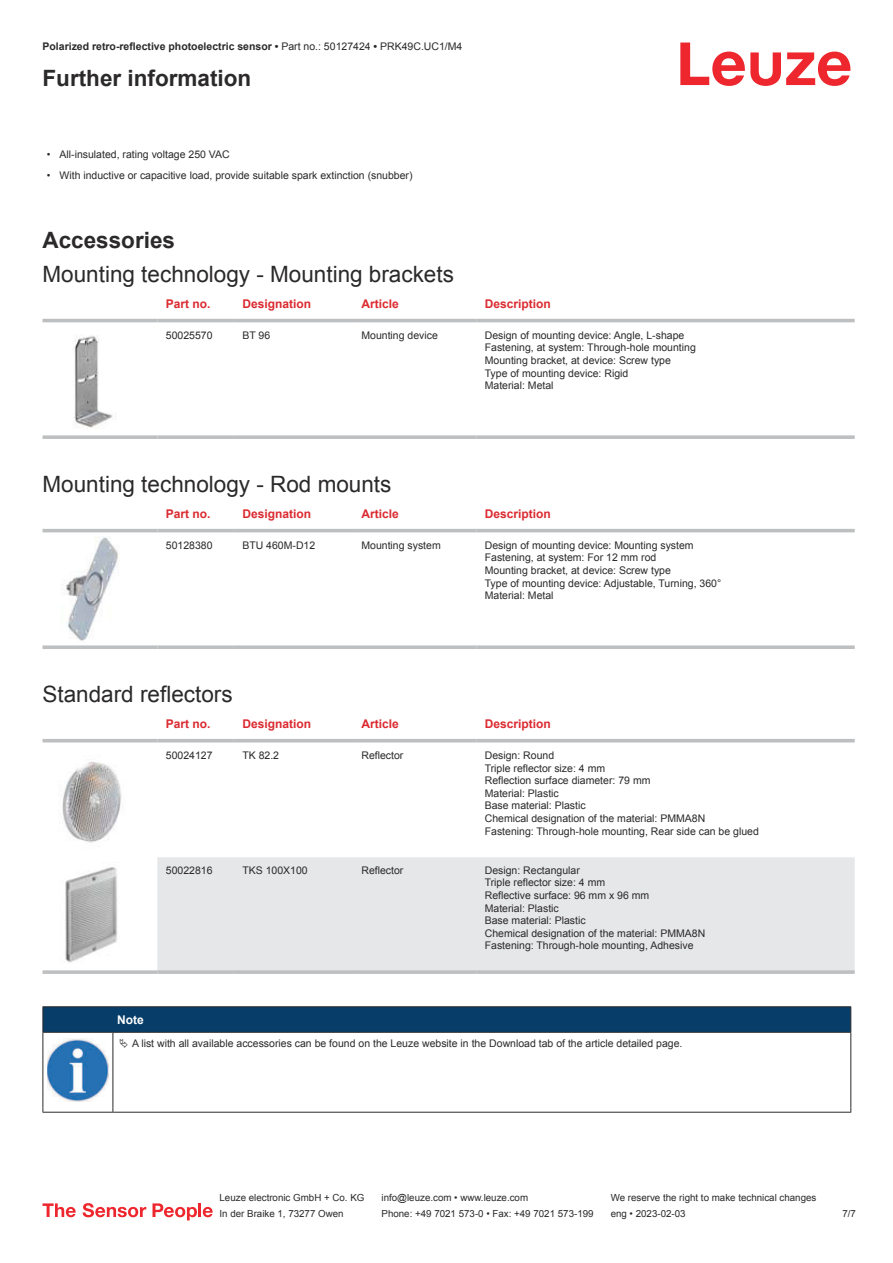
<style>
.page{position:relative;width:893px;height:1263px;background:#fff}
.page>*{position:absolute;margin:0;border:0;box-sizing:border-box;transform-origin:0 0}
.t1{font:22.5px "Arial";color:#2b292a}
.t2{font:700 22.5px "Arial";color:#2b292a}
.t3{font:700 12px "Arial";color:#db2a30}
.t4{font:700 12px "Arial";color:#fff}
.t5{font:10.5px/12.6px "Arial";color:#2b292a}
.t6{font:700 10.5px "Arial";color:#2b292a}
.t7{font:9.75px "Arial";color:#2b292a}
.s1{font-weight:400}
</style>
<div class="page">
<svg style="left:680px;top:43px;width:170px;height:43px"></svg>
<div style="left:43px;top:318px;width:812px;height:5px;background:#efefef"></div>
<hr style="left:43px;top:319px;width:114px;height:3px;background:#bdbfc1">
<hr style="left:157px;top:319px;width:77px;height:3px;background:#bdbfc1">
<hr style="left:234px;top:319px;width:119px;height:3px;background:#bdbfc1">
<hr style="left:353px;top:319px;width:123px;height:3px;background:#bdbfc1">
<hr style="left:476px;top:319px;width:379px;height:3px;background:#bdbfc1">
<svg style="left:43px;top:435px;width:114px;height:4px"></svg>
<svg style="left:157px;top:435px;width:77px;height:4px"></svg>
<svg style="left:234px;top:435px;width:119px;height:4px"></svg>
<svg style="left:353px;top:435px;width:123px;height:4px"></svg>
<svg style="left:476px;top:435px;width:379px;height:4px;background:#c3c5c7"></svg>
<img style="left:73px;top:335px;width:44px;height:93px">
<svg style="left:43px;top:528px;width:812px;height:9px"></svg>
<hr style="left:43px;top:529px;width:114px;height:3px;background:#bdbfc1">
<hr style="left:157px;top:529px;width:77px;height:3px;background:#bdbfc1">
<hr style="left:234px;top:529px;width:119px;height:3px;background:#bdbfc1">
<hr style="left:353px;top:529px;width:123px;height:3px;background:#bdbfc1">
<hr style="left:476px;top:529px;width:379px;height:3px;background:#bdbfc1">
<svg style="left:43px;top:645px;width:114px;height:4px"></svg>
<svg style="left:157px;top:645px;width:77px;height:4px"></svg>
<svg style="left:234px;top:645px;width:119px;height:4px"></svg>
<svg style="left:353px;top:645px;width:123px;height:4px"></svg>
<svg style="left:476px;top:645px;width:379px;height:4px;background:#c4c6c7"></svg>
<img style="left:65px;top:537px;width:54px;height:105px">
<div style="left:157px;top:857px;width:698px;height:113px;background:#e6e7e9"></div>
<hr style="left:43px;top:739px;width:114px;height:3px;background:#bdbfc1">
<hr style="left:157px;top:739px;width:77px;height:3px;background:#bdbfc1">
<hr style="left:234px;top:739px;width:119px;height:3px;background:#bdbfc1">
<hr style="left:353px;top:739px;width:123px;height:3px;background:#bdbfc1">
<hr style="left:476px;top:739px;width:379px;height:3px;background:#bdbfc1">
<svg style="left:43px;top:970px;width:114px;height:4px"></svg>
<hr style="left:157px;top:970px;width:77px;height:4px;background:#bdbfc1">
<hr style="left:234px;top:970px;width:119px;height:4px;background:#bdbfc1">
<hr style="left:353px;top:970px;width:123px;height:4px;background:#bdbfc1">
<hr style="left:476px;top:970px;width:379px;height:4px;background:#bdbfc1">
<img style="left:62px;top:762px;width:60px;height:81px">
<img style="left:65px;top:867px;width:53px;height:96px">
<svg style="left:44px;top:1033px;width:806px;height:79px"></svg>
<hr style="left:43px;top:1006px;width:70px;height:1px;background:#2b292a">
<hr style="left:43px;top:1032px;width:70px;height:1px;background:#2b292a">
<hr style="left:113px;top:1006px;width:738px;height:1px;background:#2b292a">
<svg style="left:43px;top:1007px;width:808px;height:25px;background:#063c67"></svg>
<hr style="left:113px;top:1032px;width:738px;height:1px;background:#2b292a">
<hr style="left:43px;top:1033px;width:1px;height:75px;background:#2b292a">
<hr style="left:113px;top:1033px;width:1px;height:75px;background:#2b292a">
<hr style="left:850px;top:1033px;width:1px;height:75px;background:#2b292a">
<hr style="left:43px;top:1112px;width:70px;height:1px;background:#2b292a">
<hr style="left:113px;top:1112px;width:738px;height:1px;background:#2b292a">
<img style="left:47px;top:1039px;width:61px;height:62px">
<div style="left:115px;top:1033px;width:734px;height:20px;background:#fff"></div>
<svg style="left:43px;top:1203px;width:33px;height:14px"></svg>
<svg style="left:83px;top:1203px;width:63px;height:14px"></svg>
<svg style="left:153px;top:1203px;width:44px;height:17px"></svg>
<hr style="left:198px;top:1203px;width:3px;height:14px;background:#ed272d">
<svg style="left:203px;top:1207px;width:10px;height:10px"></svg>
<p class="t6" style="left:43px;top:43px;width:421px">Polarized retro-reflective photoelectric sensor • <span class="s1">Part no.: 50127424</span> • <span class="s1">PRK49C.UC1/M4</span></p>
<h1 class="t2" style="left:43px;top:70px;width:210px">Further information</h1>
<p class="t5" style="left:47px;top:149px;width:184px">• All-insulated, rating voltage 250 VAC</p>
<p class="t5" style="left:47px;top:170px;width:367px">• With inductive or capacitive load, provide suitable spark extinction (snubber)</p>
<h1 class="t2" style="left:43px;top:232px;width:134px">Accessories</h1>
<h1 class="t1" style="left:43px;top:265px;width:413px">Mounting technology - Mounting brackets</h1>
<p class="t3" style="left:166px;top:299px;width:46px">Part no.</p>
<p class="t3" style="left:242px;top:299px;width:70px">Designation</p>
<p class="t3" style="left:361px;top:299px;width:39px">Article</p>
<p class="t3" style="left:485px;top:299px;width:68px">Description</p>
<p class="t5" style="left:166px;top:330px;width:48px">50025570</p>
<p class="t5" style="left:242px;top:330px;width:29px">BT 96</p>
<p class="t5" style="left:361px;top:330px;width:78px">Mounting device</p>
<p class="t5" style="left:485px;top:330px;width:213px">Design of mounting device: Angle, L-shape Fastening, at system: Through-hole mounting Mounting bracket, at device: Screw type Type of mounting device: Rigid<br>Material: Metal</p>
<h1 class="t1" style="left:43px;top:475px;width:350px">Mounting technology - Rod mounts</h1>
<p class="t3" style="left:166px;top:509px;width:46px">Part no.</p>
<p class="t3" style="left:242px;top:509px;width:70px">Designation</p>
<p class="t3" style="left:361px;top:509px;width:39px">Article</p>
<p class="t3" style="left:485px;top:509px;width:68px">Description</p>
<p class="t5" style="left:166px;top:540px;width:48px">50128380</p>
<p class="t5" style="left:242px;top:540px;width:74px">BTU 460M-D12</p>
<p class="t5" style="left:361px;top:540px;width:81px">Mounting system</p>
<p class="t5" style="left:485px;top:540px;width:238px">Design of mounting device: Mounting system Fastening, at system: For 12 mm rod<br>Mounting bracket, at device: Screw type<br>Type of mounting device: Adjustable, Turning, 360° Material: Metal</p>
<h1 class="t1" style="left:43px;top:685px;width:192px">Standard reflectors</h1>
<p class="t3" style="left:166px;top:719px;width:46px">Part no.</p>
<p class="t3" style="left:242px;top:719px;width:70px">Designation</p>
<p class="t3" style="left:361px;top:719px;width:39px">Article</p>
<p class="t3" style="left:485px;top:719px;width:68px">Description</p>
<p class="t5" style="left:166px;top:750px;width:48px">50024127</p>
<p class="t5" style="left:242px;top:750px;width:38px">TK 82.2</p>
<p class="t5" style="left:361px;top:750px;width:44px">Reflector</p>
<p class="t5" style="left:485px;top:750px;width:276px">Design: Round<br>Triple reflector size: 4 mm<br>Reflection surface diameter: 79 mm<br>Material: Plastic<br>Base material: Plastic<br>Chemical designation of the material: PMMA8N<br>Fastening: Through-hole mounting, Rear side can be glued</p>
<p class="t5" style="left:166px;top:865px;width:48px">50022816</p>
<p class="t5" style="left:242px;top:865px;width:67px">TKS 100X100</p>
<p class="t5" style="left:361px;top:865px;width:44px">Reflector</p>
<p class="t5" style="left:485px;top:865px;width:222px">Design: Rectangular<br>Triple reflector size: 4 mm<br>Reflective surface: 96 mm x 96 mm<br>Material: Plastic<br>Base material: Plastic<br>Chemical designation of the material: PMMA8N<br>Fastening: Through-hole mounting, Adhesive</p>
<p class="t4" style="left:117px;top:1015px;width:28px">Note</p>
<p class="t5" style="left:132px;top:1038px;width:552px">A list with all available accessories can be found on the Leuze website in the Download tab of the article detailed page.</p>
<p class="t7" style="left:220px;top:1194px;width:146px">Leuze electronic GmbH + Co. KG</p>
<p class="t7" style="left:381px;top:1194px;width:148px">info@leuze.com • www.leuze.com</p>
<p class="t7" style="left:611px;top:1194px;width:207px">We reserve the right to make technical changes</p>
<p class="t7" style="left:220px;top:1210px;width:126px">In der Braike 1, 73277 Owen</p>
<p class="t7" style="left:381px;top:1210px;width:214px">Phone: +49 7021 573-0 • Fax: +49 7021 573-199</p>
<p class="t7" style="left:611px;top:1210px;width:76px">eng • 2023-02-03</p>
<p class="t7" style="left:842px;top:1210px;width:15px">7 /7</p>
</div>
